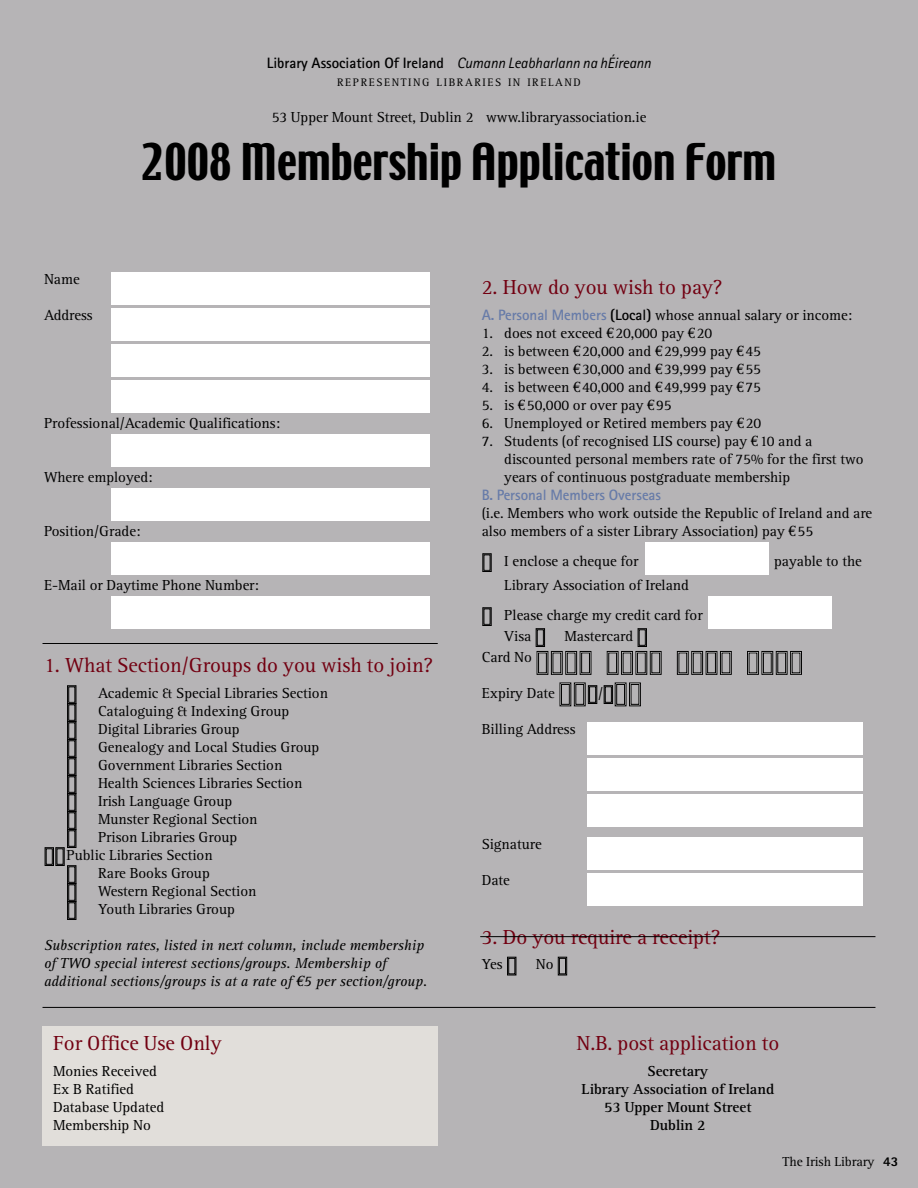
<style>
.page{position:relative;width:918px;height:1188px;background:#b6b4b6}
.page>*{position:absolute;margin:0;border:0;box-sizing:border-box;transform-origin:0 0}
.t1{font:45px "Techno";color:#000}
.t2{font:21px "Rotis Serif";letter-spacing:-.005em;color:#720011}
.t3{font:15px/18px "Rotis Serif";letter-spacing:-.005em;color:#000}
.t4{font:italic 15px/18px "Rotis Serif";letter-spacing:-.005em;color:#000}
.t5{font:700 15px/18px "Rotis Serif";letter-spacing:-.005em;color:#000;text-align:center}
.t6{font:700 15px "Rotis Sans Serif";letter-spacing:-.005em;color:#000}
.t7{font:700 15px "Rotis Sans Serif";letter-spacing:-.005em;color:#677ba8}
.t8{font:13.5px "Rotis Serif";letter-spacing:-.005em;color:#000}
.t9{font:11.25px "Rotis Serif";letter-spacing:.14em;color:#000}
.s1{font-weight:400;font-style:italic}
.s2{font-family:"Euro Serif"}
.s3{font-family:"Rotis Sans Serif";font-weight:700;color:#677ba8}
.s4{font-family:"Rotis Sans Serif";font-weight:700}
.s5{font-family:"Rotis Sans Serif";font-weight:800}
</style>
<div class="page">
<div style="left:111px;top:596px;width:319px;height:33px;background:#fff"></div>
<div style="left:111px;top:542px;width:319px;height:33px;background:#fff"></div>
<div style="left:111px;top:488px;width:319px;height:33px;background:#fff"></div>
<div style="left:111px;top:434px;width:319px;height:33px;background:#fff"></div>
<div style="left:111px;top:380px;width:319px;height:33px;background:#fff"></div>
<div style="left:111px;top:344px;width:319px;height:33px;background:#fff"></div>
<div style="left:111px;top:308px;width:319px;height:33px;background:#fff"></div>
<div style="left:111px;top:272px;width:319px;height:33px;background:#fff"></div>
<div style="left:588px;top:837px;width:275px;height:33px;background:#fff"></div>
<div style="left:588px;top:873px;width:275px;height:33px;background:#fff"></div>
<div style="left:588px;top:794px;width:275px;height:33px;background:#fff"></div>
<div style="left:588px;top:758px;width:275px;height:33px;background:#fff"></div>
<div style="left:588px;top:722px;width:275px;height:33px;background:#fff"></div>
<div style="left:708px;top:596px;width:124px;height:33px;background:#fff"></div>
<div style="left:645px;top:542px;width:124px;height:33px;background:#fff"></div>
<div style="left:43px;top:1026px;width:395px;height:119px;background:#e1deda"></div>
<hr style="left:43px;top:1007px;width:832px;height:1px;background:#000">
<hr style="left:43px;top:643px;width:395px;height:1px;background:#000">
<hr style="left:480px;top:936px;width:395px;height:1px;background:#000">
<p class="t6" style="left:267px;top:57px;width:386px">Library Association Of Ireland <span class="s1">Cumann Leabharlann na hÉireann</span></p>
<p class="t9" style="left:337px;top:78px;width:245px">REPRESENTING LIBRARIES IN IRELAND</p>
<p class="t3" style="left:272px;top:109px;width:376px">53 Upper Mount Street, Dublin 2 www.libraryassociation.ie</p>
<h1 class="t1" style="left:142px;top:143px;width:636px">2008 Membership Application Form</h1>
<p class="t3" style="left:44px;top:271px;width:37px">Name</p>
<p class="t3" style="left:44px;top:307px;width:50px">Address</p>
<p class="t3" style="left:44px;top:415px;width:238px">Professional/Academic Qualifications:</p>
<p class="t3" style="left:44px;top:469px;width:110px">Where employed:</p>
<p class="t3" style="left:44px;top:523px;width:98px">Position/Grade:</p>
<p class="t3" style="left:44px;top:577px;width:216px">E-Mail or Daytime Phone Number:</p>
<h2 class="t2" style="left:44px;top:657px;width:391px">1. What Section/Groups do you wish to join?</h2>
<p class="t3" style="left:98px;top:685px;width:232px">Academic &amp; Special Libraries Section</p>
<p class="t3" style="left:98px;top:703px;width:193px">Cataloguing &amp; Indexing Group</p>
<p class="t3" style="left:98px;top:721px;width:143px">Digital Libraries Group</p>
<p class="t3" style="left:98px;top:739px;width:223px">Genealogy and Local Studies Group</p>
<p class="t3" style="left:98px;top:757px;width:186px">Government Libraries Section</p>
<p class="t3" style="left:98px;top:775px;width:206px">Health Sciences Libraries Section</p>
<p class="t3" style="left:98px;top:793px;width:136px">Irish Language Group</p>
<p class="t3" style="left:98px;top:811px;width:161px">Munster Regional Section</p>
<p class="t3" style="left:98px;top:829px;width:141px">Prison Libraries Group</p>
<p class="t3" style="left:67px;top:847px;width:148px">Public Libraries Section</p>
<p class="t3" style="left:98px;top:865px;width:113px">Rare Books Group</p>
<p class="t3" style="left:98px;top:883px;width:160px">Western Regional Section</p>
<p class="t3" style="left:98px;top:901px;width:138px">Youth Libraries Group</p>
<p class="t4" style="left:44px;top:937px;width:385px">Subscription rates, listed in next column, include membership of TWO special interest sections/groups. Membership of additional sections/groups is at a rate of <span class="s2">€</span>5 per section/group.</p>
<h2 class="t2" style="left:53px;top:1035px;width:170px">For Office Use Only</h2>
<p class="t3" style="left:53px;top:1063px;width:113px">Monies Received<br>Ex B Ratified<br>Database Updated<br>Membership No</p>
<h2 class="t2" style="left:482px;top:279px;width:242px">2. How do you wish to pay?</h2>
<p class="t3" style="left:482px;top:307px;width:372px"><span class="s3">A. Personal Members</span> <span class="s4">(Local)</span> whose annual salary or income:</p>
<p class="t3" style="left:482px;top:325px;width:232px">1. does not exceed <span class="s2">€</span>20,000 pay <span class="s2">€</span>20</p>
<p class="t3" style="left:482px;top:343px;width:281px">2. is between <span class="s2">€</span>20,000 and <span class="s2">€</span>29,999 pay <span class="s2">€</span>45</p>
<p class="t3" style="left:482px;top:361px;width:281px">3. is between <span class="s2">€</span>30,000 and <span class="s2">€</span>39,999 pay <span class="s2">€</span>55</p>
<p class="t3" style="left:482px;top:379px;width:281px">4. is between <span class="s2">€</span>40,000 and <span class="s2">€</span>49,999 pay <span class="s2">€</span>75</p>
<p class="t3" style="left:482px;top:397px;width:191px">5. is <span class="s2">€</span>50,000 or over pay <span class="s2">€</span>95</p>
<p class="t3" style="left:482px;top:415px;width:281px">6. Unemployed or Retired members pay <span class="s2">€</span>20</p>
<p class="t3" style="left:504px;top:433px;width:361px;text-indent:-22px">7. Students (of recognised LIS course) pay <span class="s2">€</span>10 and a discounted personal members rate of 75% for the first two years of continuous postgraduate membership</p>
<p class="t7" style="left:482px;top:489px;width:181px">B. Personal Members Overseas</p>
<p class="t3" style="left:482px;top:505px;width:392px">(i.e. Members who work outside the Republic of Ireland and are also members of a sister Library Association) pay <span class="s2">€</span>55</p>
<p class="t3" style="left:504px;top:553px;width:136px">I enclose a cheque for</p>
<p class="t3" style="left:774px;top:553px;width:89px">payable to the</p>
<p class="t3" style="left:504px;top:571px;width:200px;line-height:30px">Library Association of Ireland<br>Please charge my credit card for</p>
<p class="t3" style="left:504px;top:628px;width:29px">Visa</p>
<p class="t3" style="left:564px;top:628px;width:70px">Mastercard</p>
<p class="t3" style="left:482px;top:649px;width:52px">Card No</p>
<p class="t3" style="left:482px;top:685px;width:75px">Expiry Date</p>
<p class="t3" style="left:598px;top:685px;width:7px">/</p>
<p class="t3" style="left:482px;top:721px;width:95px">Billing Address</p>
<p class="t3" style="left:482px;top:836px;width:62px">Signature</p>
<p class="t3" style="left:482px;top:872px;width:30px">Date</p>
<h2 class="t2" style="left:482px;top:929px;width:240px">3. Do you require a receipt?</h2>
<p class="t3" style="left:482px;top:956px;width:23px">Yes</p>
<p class="t3" style="left:536px;top:956px;width:19px">No</p>
<h2 class="t2" style="left:576px;top:1035px;width:204px">N.B. post application to</h2>
<p class="t5" style="left:582px;top:1063px;width:194px">Secretary<br>Library Association of Ireland<br>53 Upper Mount Street<br>Dublin 2</p>
<p class="t8" style="left:783px;top:1157px;width:117px">The Irish Library <span class="s5">43</span></p>
</div>
